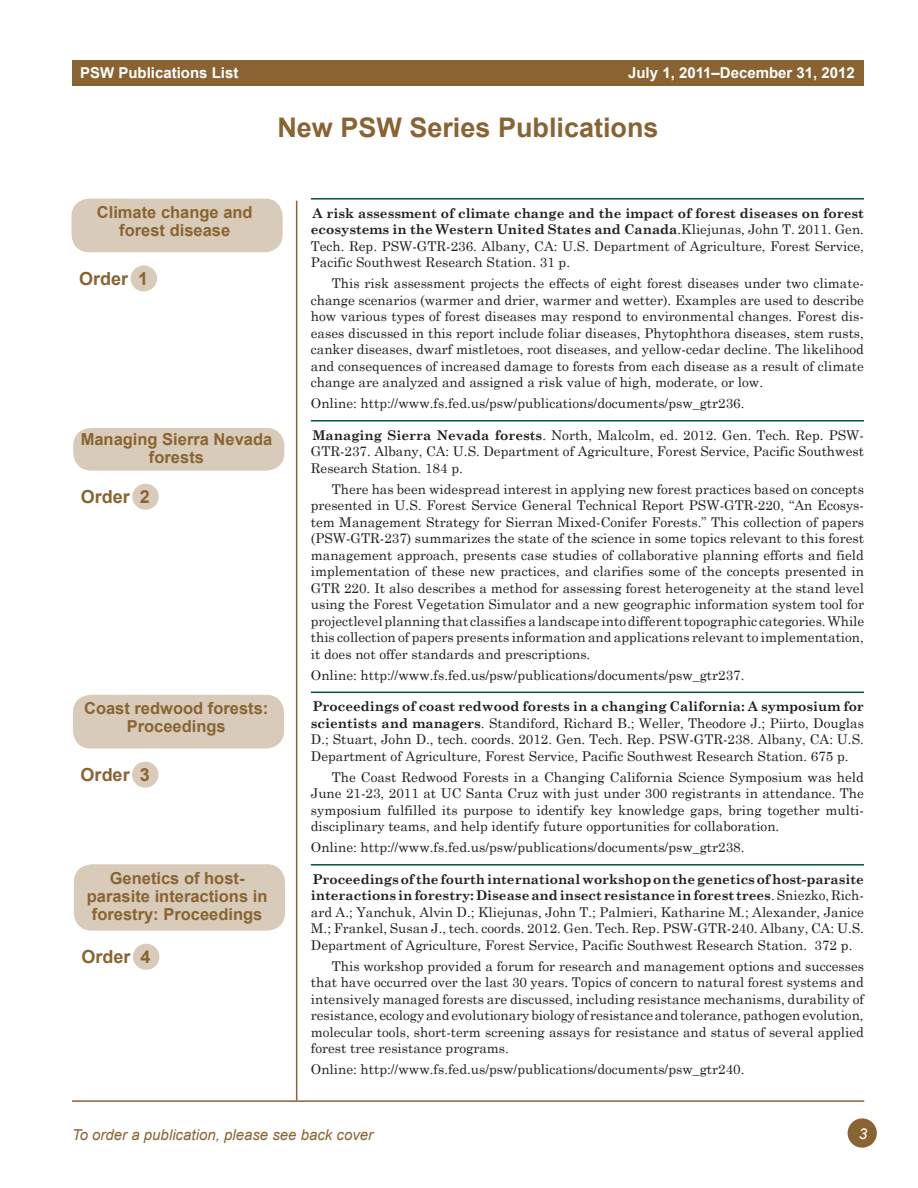
<style>
.page{position:relative;width:918px;height:1188px;background:#fff}
.page>*{position:absolute;margin:0;border:0;box-sizing:border-box;transform-origin:0 0}
.Heading_1{font:700 27px "Arial";color:#896432}
.New_Pubs_Order_Subje{font:700 18px "Arial";color:#896432}
.Subject_Block{font:700 16.5px/18px "Arial";color:#896432;text-align:center}
.t1{font:700 15px "Arial";color:#fff}
.t2{font:italic 15px "Arial";color:#896432}
.Page_Footer_L{font:italic 15px "Arial";color:#fff}
.New_Pubs_bottom{font:13.5px/16.5px "Century Schoolbook";color:#231f20;text-align:justify}
.New_Pubs_top{font:13.5px/16.5px "Century Schoolbook";color:#231f20;text-align:justify}
.Online{font:13.5px "Century Schoolbook";color:#231f20}
.s1{font-weight:700}
</style>
<div class="page">
<div style="left:848px;top:1119px;width:28px;height:28px;background:#896432;border-radius:50%"></div>
<div style="left:848px;top:1118px;width:29px;height:30px;border:2px solid #896432;border-radius:50%"></div>
<div style="left:72px;top:60px;width:792px;height:26px;background:#896432"></div>
<hr style="left:296px;top:201px;width:1px;height:900px;background:#896432">
<hr style="left:72px;top:1100px;width:792px;height:2px;background:#896432">
<hr style="left:311px;top:198px;width:553px;height:2px;background:#005838">
<hr style="left:311px;top:420px;width:553px;height:2px;background:#005838">
<hr style="left:311px;top:692px;width:553px;height:1px;background:#005838">
<hr style="left:311px;top:864px;width:553px;height:2px;background:#005838">
<div style="left:71px;top:199px;width:212px;height:53px;background:#d9cbb9;border-radius:18px"></div>
<div style="left:131px;top:265px;width:26px;height:26px;background:#d9cbb9;border-radius:50%"></div>
<div style="left:73px;top:428px;width:211px;height:43px;background:#d9cbb9;border-radius:18px"></div>
<div style="left:132px;top:484px;width:27px;height:26px;background:#d9cbb9;border-radius:50%"></div>
<div style="left:73px;top:695px;width:211px;height:54px;background:#d9cbb9;border-radius:18px"></div>
<div style="left:132px;top:762px;width:27px;height:26px;background:#d9cbb9;border-radius:50%"></div>
<div style="left:74px;top:864px;width:211px;height:67px;background:#d9cbb9;border-radius:18px"></div>
<div style="left:133px;top:944px;width:26px;height:26px;background:#d9cbb9;border-radius:50%"></div>
<p class="t1" style="left:80px;top:63px;width:160px">PSW Publications List</p>
<p class="t1" style="left:628px;top:63px;width:228px">July 1, 2011–December 31, 2012</p>
<p class="Heading_1" style="left:277px;top:109px;width:383px">New PSW Series Publications</p>
<p class="Subject_Block" style="left:97px;top:204px;width:157px">Climate change and forest disease</p>
<p class="New_Pubs_Order_Subje" style="left:79px;top:267px;width:71px">Order 1</p>
<p class="Subject_Block" style="left:81px;top:431px;width:193px">Managing Sierra Nevada forests</p>
<p class="New_Pubs_Order_Subje" style="left:81px;top:485px;width:71px">Order 2</p>
<p class="Subject_Block" style="left:84px;top:700px;width:186px">Coast redwood forests:<br>Proceedings</p>
<p class="New_Pubs_Order_Subje" style="left:81px;top:763px;width:71px">Order 3</p>
<p class="Subject_Block" style="left:87px;top:869px;width:182px">Genetics of host&shy;parasite interactions in forestry: Proceedings</p>
<p class="New_Pubs_Order_Subje" style="left:82px;top:945px;width:71px">Order 4</p>
<p class="New_Pubs_top" style="left:311px;top:203px;width:555px"><span class="s1">A risk assessment of climate change and the impact of forest diseases on forest ecosystems in the Western United States and Canada</span>.Kliejunas, John T. 2011. Gen.<br>Tech. Rep. PSW-GTR-236. Albany, CA: U.S. Department of Agriculture, Forest Service, Pacific Southwest Research Station. 31 p.</p>
<p class="New_Pubs_bottom" style="left:311px;top:274px;width:555px;text-indent:21px">This risk assessment projects the effects of eight forest diseases under two climate&shy;change scenarios (warmer and drier, warmer and wetter). Examples are used to describe how various types of forest diseases may respond to environmental changes. Forest dis&shy;eases discussed in this report include foliar diseases, Phytophthora diseases, stem rusts, canker diseases, dwarf mistletoes, root diseases, and yellow-cedar decline. The likelihood and consequences of increased damage to forests from each disease as a result of climate change are analyzed and assigned a risk value of high, moderate, or low.</p>
<p class="Online" style="left:311px;top:392px;width:435px">Online: http://www.fs.fed.us/psw/publications/documents/psw_gtr236.</p>
<p class="New_Pubs_top" style="left:311px;top:425px;width:555px"><span class="s1">Managing Sierra Nevada forests</span>. North, Malcolm, ed. 2012. Gen. Tech. Rep. PSW-GTR-237. Albany, CA: U.S. Department of Agriculture, Forest Service, Pacific Southwest Research Station. 184 p.</p>
<p class="New_Pubs_bottom" style="left:311px;top:479px;width:555px;text-indent:21px">There has been widespread interest in applying new forest practices based on concepts presented in U.S. Forest Service General Technical Report PSW-GTR-220, “An Ecosys&shy;tem Management Strategy for Sierran Mixed-Conifer Forests.” This collection of papers (PSW-GTR-237) summarizes the state of the science in some topics relevant to this forest management approach, presents case studies of collaborative planning efforts and field implementation of these new practices, and clarifies some of the concepts presented in GTR 220. It also describes a method for assessing forest heterogeneity at the stand level using the Forest Vegetation Simulator and a new geographic information system tool for projectlevel planning that classifies a landscape into different topographic categories. While this collection of papers presents information and applications relevant to implementation, it does not offer standards and prescriptions.</p>
<p class="Online" style="left:311px;top:663px;width:435px">Online: http://www.fs.fed.us/psw/publications/documents/psw_gtr237.</p>
<p class="New_Pubs_top" style="left:311px;top:697px;width:555px"><span class="s1">Proceedings of coast redwood forests in a changing California: A symposium for scientists and managers</span>. Standiford, Richard B.; Weller, Theodore J.; Piirto, Douglas D.; Stuart, John D., tech. coords. 2012. Gen. Tech. Rep. PSW-GTR-238. Albany, CA: U.S.<br>Department of Agriculture, Forest Service, Pacific Southwest Research Station. 675 p.</p>
<p class="New_Pubs_bottom" style="left:311px;top:767px;width:555px;text-indent:21px">The Coast Redwood Forests in a Changing California Science Symposium was held June 21-23, 2011 at UC Santa Cruz with just under 300 registrants in attendance. The symposium fulfilled its purpose to identify key knowledge gaps, bring together multi&shy;disciplinary teams, and help identify future opportunities for collaboration.</p>
<p class="Online" style="left:311px;top:836px;width:435px">Online: http://www.fs.fed.us/psw/publications/documents/psw_gtr238.</p>
<p class="New_Pubs_top" style="left:311px;top:869px;width:555px"><span class="s1">Proceedings of the fourth international workshop on the genetics of host-parasite interactions in forestry: Disease and insect resistance in forest trees</span>. Sniezko, Rich&shy;ard A.; Yanchuk, Alvin D.; Kliejunas, John T.; Palmieri, Katharine M.; Alexander, Janice M.; Frankel, Susan J., tech. coords. 2012. Gen. Tech. Rep. PSW-GTR-240. Albany, CA: U.S.<br>Department of Agriculture, Forest Service, Pacific Southwest Research Station. 372 p.</p>
<p class="New_Pubs_bottom" style="left:311px;top:956px;width:555px;text-indent:21px">This workshop provided a forum for research and management options and successes that have occurred over the last 30 years. Topics of concern to natural forest systems and intensively managed forests are discussed, including resistance mechanisms, durability of resistance, ecology and evolutionary biology of resistance and tolerance, pathogen evolution, molecular tools, short-term screening assays for resistance and status of several applied forest tree resistance programs.</p>
<p class="Online" style="left:311px;top:1058px;width:435px">Online: http://www.fs.fed.us/psw/publications/documents/psw_gtr240.</p>
<p class="t2" style="left:72px;top:1125px;width:303px">To order a publication, please see back cover</p>
<p class="Page_Footer_L" style="left:859px;top:1124px;width:10px">3</p>
</div>
